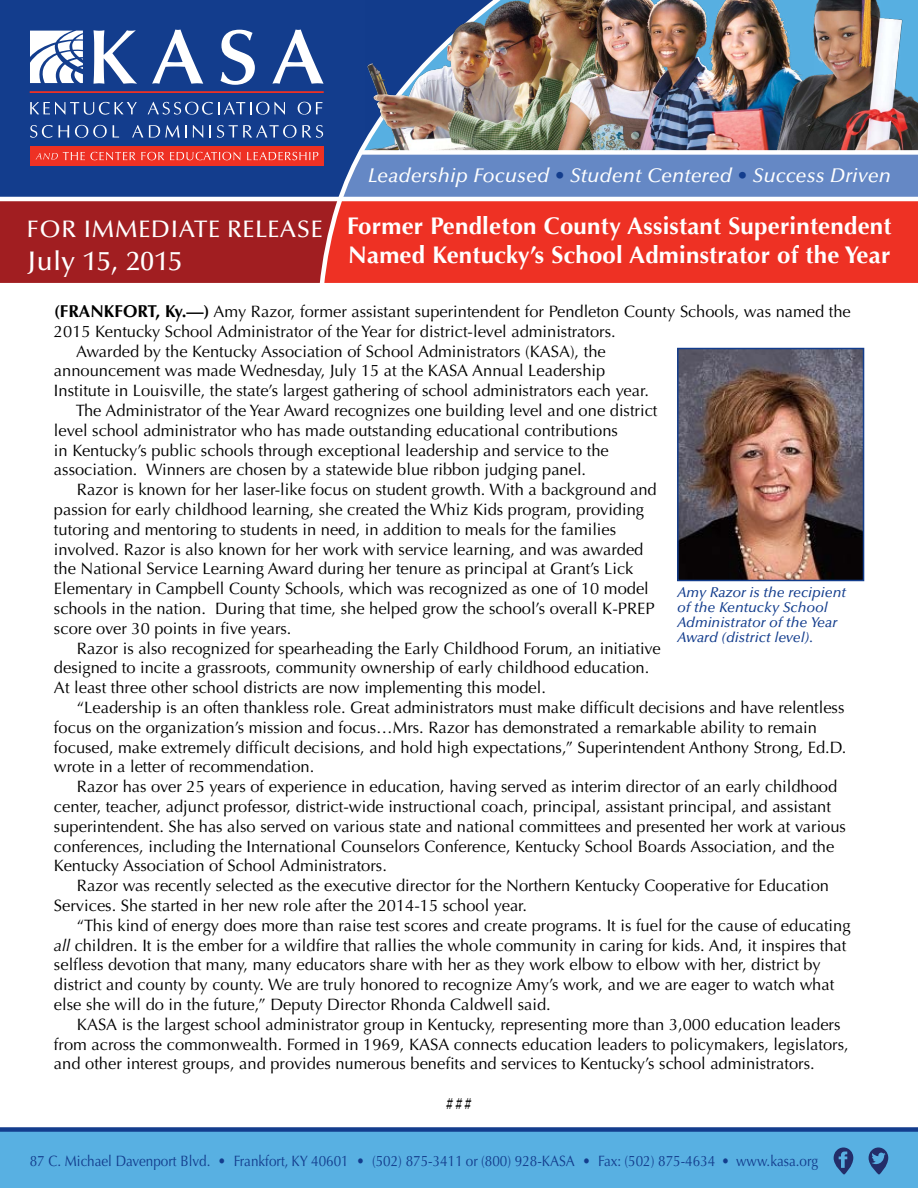
<style>
.page{position:relative;width:918px;height:1188px;background:#fff}
.page>*{position:absolute;margin:0;border:0;box-sizing:border-box;transform-origin:0 0}
.t1{font:500 27px "Optima LT Std";letter-spacing:.025em;color:#fff}
.t2{font:700 24px/28.8px "Optima";letter-spacing:.01em;color:#fff}
.t3{font:500 24px "Optima LT Std";letter-spacing:.025em;color:#fff}
.t4{font:italic 500 19.8px "Optima LT Std";letter-spacing:.005em;color:#fff}
.t5{font:16.5px "Optima LT Std";color:#000}
.t6{font:15px "Optima LT Std";color:#133d8d;scale:.9 1}
.t7{font:italic 500 14.25px/15px "Optima LT Std";color:#133d8d}
.s1{color:#133d8d}
.s2{font-weight:700;font-size:17.25px}
.s3{font-style:italic}
</style>
<div class="page">
<div style="left:0;top:0;width:317px;height:152px;background:#133d8d"></div>
<hr style="left:30px;top:91px;width:294px;height:2px;background:#ee3124">
<svg style="left:30px;top:101px;width:107px;height:15px;background:#3c5ea0"></svg>
<svg style="left:148px;top:101px;width:137px;height:15px;background:#3d5fa1"></svg>
<svg style="left:298px;top:102px;width:19px;height:13px"></svg>
<svg style="left:30px;top:124px;width:39px;height:16px"></svg>
<svg style="left:75px;top:125px;width:44px;height:13px"></svg>
<svg style="left:132px;top:125px;width:11px;height:13px"></svg>
<svg style="left:149px;top:125px;width:38px;height:13px"></svg>
<svg style="left:193px;top:125px;width:10px;height:13px"></svg>
<svg style="left:210px;top:125px;width:1px;height:13px"></svg>
<svg style="left:217px;top:125px;width:100px;height:14px"></svg>
<svg style="left:94px;top:30px;width:43px;height:54px"></svg>
<svg style="left:152px;top:30px;width:51px;height:54px"></svg>
<svg style="left:221px;top:30px;width:34px;height:55px"></svg>
<svg style="left:272px;top:30px;width:45px;height:54px"></svg>
<svg style="left:30px;top:31px;width:53px;height:52px"></svg>
<div style="left:30px;top:146px;width:294px;height:20px;background:#ee3124"></div>
<svg style="left:0;top:152px;width:918px;height:131px;background:#a84454"></svg>
<div style="left:0;top:1130px;width:918px;height:58px;background:#58b0e2"></div>
<div style="left:0;top:1127px;width:918px;height:5px;background:#133d8d"></div>
<svg style="left:833px;top:1148px;width:20px;height:26px"></svg>
<svg style="left:868px;top:1148px;width:20px;height:26px"></svg>
<svg style="left:317px;top:0;width:202px;height:283px;background:#99506b"></svg>
<img style="left:365px;top:0;width:169px;height:150px">
<img style="left:534px;top:0;width:217px;height:150px">
<img style="left:751px;top:0;width:167px;height:150px">
<div style="left:360px;top:150px;width:558px;height:5px;background:#fff"></div>
<img style="left:680px;top:351px;width:181px;height:227px">
<div style="left:677px;top:348px;width:187px;height:233px;border:2px solid #133d8d"></div>
<h2 class="t3" style="left:27px;top:215px;width:297px">FOR IMMEDIATE RELEASE</h2>
<h1 class="t1" style="left:27px;top:246px;width:157px">July 15, 2015</h1>
<p class="t4" style="left:368px;top:164px;width:525px">Leadership Focused <span class="s1">•</span> Student Centered <span class="s1">•</span> Success Driven</p>
<h2 class="t2" style="left:347px;top:212px;width:546px">Former Pendleton County Assistant Superintendent<br>Named Kentucky’s School Adminstrator of the Year</h2>
<p class="t5" style="left:54px;top:302px;width:798px"><span class="s2">(FRANKFORT, Ky.—)</span> Amy Razor, former assistant superintendent for Pendleton County Schools, was named the</p>
<p class="t5" style="left:54px;top:322px;width:563px">2015 Kentucky School Administrator of the Year for district-level administrators.</p>
<p class="t5" style="left:76px;top:342px;width:531px">Awarded by the Kentucky Association of School Administrators (KASA), the</p>
<p class="t5" style="left:54px;top:361px;width:553px">announcement was made Wednesday, July 15 at the KASA Annual Leadership</p>
<p class="t5" style="left:54px;top:381px;width:596px">Institute in Louisville, the state’s largest gathering of school administrators each year.</p>
<p class="t5" style="left:76px;top:401px;width:583px">The Administrator of the Year Award recognizes one building level and one district</p>
<p class="t5" style="left:54px;top:421px;width:565px">level school administrator who has made outstanding educational contributions</p>
<p class="t5" style="left:54px;top:441px;width:556px">in Kentucky’s public schools through exceptional leadership and service to the</p>
<p class="t5" style="left:54px;top:460px;width:534px">association. Winners are chosen by a statewide blue ribbon judging panel.</p>
<p class="t5" style="left:77px;top:480px;width:581px">Razor is known for her laser-like focus on student growth. With a background and</p>
<p class="t5" style="left:54px;top:500px;width:592px">passion for early childhood learning, she created the Whiz Kids program, providing</p>
<p class="t5" style="left:54px;top:520px;width:564px">tutoring and mentoring to students in need, in addition to meals for the families</p>
<p class="t5" style="left:54px;top:540px;width:591px">involved. Razor is also known for her work with service learning, and was awarded</p>
<p class="t5" style="left:54px;top:559px;width:581px">the National Service Learning Award during her tenure as principal at Grant’s Lick</p>
<p class="t5" style="left:54px;top:579px;width:596px">Elementary in Campbell County Schools, which was recognized as one of 10 model</p>
<p class="t5" style="left:54px;top:599px;width:602px">schools in the nation. During that time, she helped grow the school’s overall K-PREP</p>
<p class="t5" style="left:54px;top:619px;width:239px">score over 30 points in five years.</p>
<p class="t5" style="left:77px;top:639px;width:585px">Razor is also recognized for spearheading the Early Childhood Forum, an initiative</p>
<p class="t5" style="left:54px;top:658px;width:597px">designed to incite a grassroots, community ownership of early childhood education.</p>
<p class="t5" style="left:54px;top:678px;width:493px">At least three other school districts are now implementing this model.</p>
<p class="t5" style="left:77px;top:698px;width:769px">“Leadership is an often thankless role. Great administrators must make difficult decisions and have relentless</p>
<p class="t5" style="left:54px;top:718px;width:765px">focus on the organization’s mission and focus…Mrs. Razor has demonstrated a remarkable ability to remain</p>
<p class="t5" style="left:54px;top:738px;width:794px">focused, make extremely difficult decisions, and hold high expectations,” Superintendent Anthony Strong, Ed.D.</p>
<p class="t5" style="left:54px;top:757px;width:262px">wrote in a letter of recommendation.</p>
<p class="t5" style="left:77px;top:777px;width:762px">Razor has over 25 years of experience in education, having served as interim director of an early childhood</p>
<p class="t5" style="left:54px;top:797px;width:779px">center, teacher, adjunct professor, district-wide instructional coach, principal, assistant principal, and assistant</p>
<p class="t5" style="left:54px;top:817px;width:794px">superintendent. She has also served on various state and national committees and presented her work at various</p>
<p class="t5" style="left:54px;top:837px;width:782px">conferences, including the International Counselors Conference, Kentucky School Boards Association, and the</p>
<p class="t5" style="left:54px;top:856px;width:334px">Kentucky Association of School Administrators.</p>
<p class="t5" style="left:77px;top:876px;width:754px">Razor was recently selected as the executive director for the Northern Kentucky Cooperative for Education</p>
<p class="t5" style="left:54px;top:896px;width:475px">Services. She started in her new role after the 2014-15 school year.</p>
<p class="t5" style="left:77px;top:916px;width:775px">“This kind of energy does more than raise test scores and create programs. It is fuel for the cause of educating</p>
<p class="t5" style="left:54px;top:936px;width:794px"><span class="s3">all</span> children. It is the ember for a wildfire that rallies the whole community in caring for kids. And, it inspires that</p>
<p class="t5" style="left:54px;top:955px;width:768px">selfless devotion that many, many educators share with her as they work elbow to elbow with her, district by</p>
<p class="t5" style="left:54px;top:975px;width:782px">district and county by county. We are truly honored to recognize Amy’s work, and we are eager to watch what</p>
<p class="t5" style="left:54px;top:995px;width:498px">else she will do in the future,” Deputy Director Rhonda Caldwell said.</p>
<p class="t5" style="left:77px;top:1015px;width:765px">KASA is the largest school administrator group in Kentucky, representing more than 3,000 education leaders</p>
<p class="t5" style="left:54px;top:1035px;width:796px">from across the commonwealth. Formed in 1969, KASA connects education leaders to policymakers, legislators,</p>
<p class="t5" style="left:54px;top:1054px;width:762px">and other interest groups, and provides numerous benefits and services to Kentucky’s school administrators.</p>
<p class="t5" style="left:445px;top:1094px;width:29px">###</p>
<p class="t7" style="left:677px;top:585px;width:171px">Amy Razor is the recipient of the Kentucky School<br>Administrator of the Year<br>Award (district level).</p>
<p class="t6" style="left:30px;top:1152px;width:878px">87 C. Michael Davenport Blvd. • Frankfort, KY 40601 • (502) 875-3411 or (800) 928-KASA • Fax: (502) 875-4634 • www.kasa.org</p>
</div>
